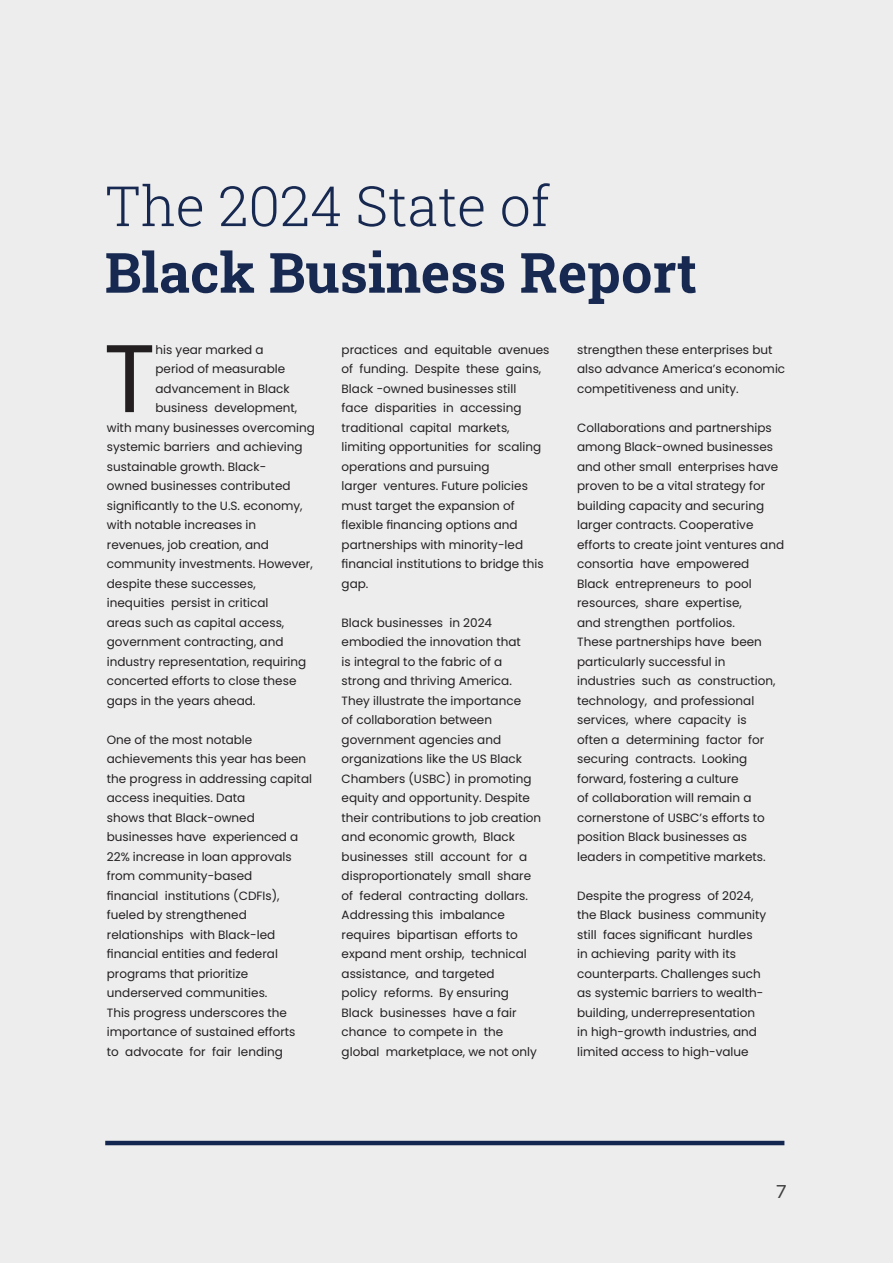
<style>
.page{position:relative;width:893px;height:1263px;background:#ededed}
.page>*{position:absolute;margin:0;border:0;box-sizing:border-box;transform-origin:0 0}
.t1{font:96px "Poppins";color:#231f20}
.t2{font:700 55.5px/66.6px "Roboto Slab";color:#172951}
.t3{font:18px "Lato";color:#3e3e3f;scale:1.04 1}
.t4{font:12px/19.5px "Poppins";color:#231f20}
.s1{font-weight:300}
</style>
<div class="page">
<hr style="left:105px;top:1141px;width:679px;height:4px;background:#12264f">
<p class="t2" style="left:105px;top:171px;width:594px"><span class="s1">The 2024 State of<br></span>Black Business Report</p>
<p class="t1" style="left:104px;top:323px;width:53px">T</p>
<p class="t4" style="left:155px;top:340px;width:110px">his year marked a</p>
<p class="t4" style="left:155px;top:359px;width:131px">period of measurable</p>
<p class="t4" style="left:155px;top:379px;width:136px">advancement in Black</p>
<p class="t4" style="left:155px;top:398px;width:143px">business development,</p>
<p class="t4" style="left:107px;top:418px;width:210px">with many businesses overcoming</p>
<p class="t4" style="left:107px;top:437px;width:197px">systemic barriers and achieving</p>
<p class="t4" style="left:107px;top:457px;width:161px">sustainable growth. Black-</p>
<p class="t4" style="left:107px;top:476px;width:185px">owned businesses contributed</p>
<p class="t4" style="left:107px;top:496px;width:197px">significantly to the U.S. economy,</p>
<p class="t4" style="left:107px;top:515px;width:151px">with notable increases in</p>
<p class="t4" style="left:107px;top:535px;width:164px">revenues, job creation, and</p>
<p class="t4" style="left:107px;top:554px;width:207px">community investments. However,</p>
<p class="t4" style="left:107px;top:574px;width:150px">despite these successes,</p>
<p class="t4" style="left:107px;top:593px;width:163px">inequities persist in critical</p>
<p class="t4" style="left:107px;top:613px;width:179px">areas such as capital access,</p>
<p class="t4" style="left:107px;top:632px;width:178px">government contracting, and</p>
<p class="t4" style="left:107px;top:652px;width:201px">industry representation, requiring</p>
<p class="t4" style="left:107px;top:671px;width:191px">concerted efforts to close these</p>
<p class="t4" style="left:107px;top:691px;width:150px">gaps in the years ahead.</p>
<p class="t4" style="left:107px;top:730px;width:207px">One of the most notable achievements this year has been the progress in addressing capital access inequities. Data</p>
<p class="t4" style="left:107px;top:808px;width:193px">shows that Black-owned businesses have experienced a<br>22% increase in loan approvals from community-based</p>
<p class="t4" style="left:107px;top:886px;width:174px">financial institutions (CDFIs), fueled by strengthened relationships with Black-led financial entities and federal</p>
<p class="t4" style="left:107px;top:964px;width:190px">programs that prioritize underserved communities.<br>This progress underscores the importance of sustained efforts</p>
<p class="t4" style="left:107px;top:1042px;width:178px">to advocate for fair lending</p>
<p class="t4" style="left:342px;top:340px;width:209px">practices and equitable avenues of funding. Despite these gains,<br>Black -owned businesses still<br>face disparities in accessing traditional capital markets, limiting opportunities for scaling</p>
<p class="t4" style="left:342px;top:457px;width:204px">operations and pursuing<br>larger ventures. Future policies must target the expansion of flexible financing options and partnerships with minority-led financial institutions to bridge this gap.</p>
<p class="t4" style="left:342px;top:613px;width:182px">Black businesses in 2024 embodied the innovation that is integral to the fabric of a strong and thriving America.<br>They illustrate the importance of collaboration between government agencies and organizations like the US Black</p>
<p class="t4" style="left:342px;top:769px;width:201px">Chambers (USBC) in promoting equity and opportunity. Despite their contributions to job creation and economic growth, Black businesses still account for a disproportionately small share of federal contracting dollars.</p>
<p class="t4" style="left:342px;top:905px;width:187px">Addressing this imbalance requires bipartisan efforts to expand ment orship, technical assistance, and targeted</p>
<p class="t4" style="left:342px;top:983px;width:197px">policy reforms. By ensuring<br>Black businesses have a fair chance to compete in the global marketplace, we not only</p>
<p class="t4" style="left:577px;top:340px;width:210px">strengthen these enterprises but also advance America’s economic competitiveness and unity.</p>
<p class="t4" style="left:577px;top:418px;width:208px">Collaborations and partnerships among Black-owned businesses and other small enterprises have proven to be a vital strategy for building capacity and securing larger contracts. Cooperative efforts to create joint ventures and</p>
<p class="t4" style="left:577px;top:554px;width:200px">consortia have empowered<br>Black entrepreneurs to pool resources, share expertise,<br>and strengthen portfolios.<br>These partnerships have been particularly successful in industries such as construction, technology, and professional services, where capacity is often a determining factor for securing contracts. Looking forward, fostering a culture<br>of collaboration will remain a cornerstone of USBC’s efforts to position Black businesses as</p>
<p class="t4" style="left:577px;top:847px;width:190px">leaders in competitive markets.</p>
<p class="t4" style="left:577px;top:886px;width:191px">Despite the progress of 2024, the Black business community still faces significant hurdles<br>in achieving parity with its counterparts. Challenges such as systemic barriers to wealth&shy;building, underrepresentation in high-growth industries, and limited access to high-value</p>
<h3 class="t3" style="left:776px;top:1181px;width:12px">7</h3>
</div>
